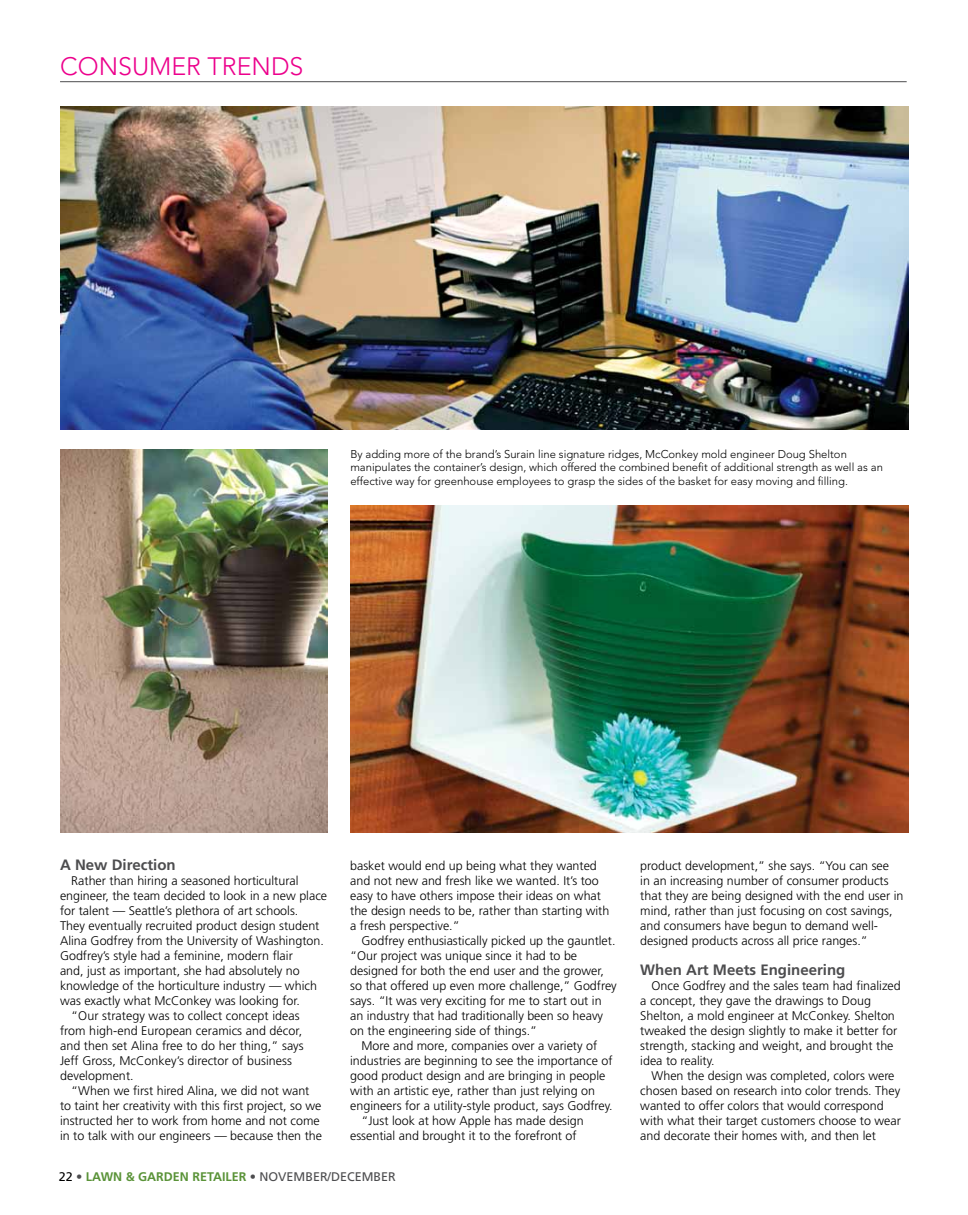
<style>
.page{position:relative;width:968px;height:1215px;background:#fff}
.page>*{position:absolute;margin:0;border:0;box-sizing:border-box;transform-origin:0 0}
.t1{font:300 25px "Avenir LT Std";color:#ec008c}
.t2{font:700 15px "Frutiger LT Std";color:#4d4d4f}
.t3{font:300 12.5px/15px "Frutiger LT Std";color:#000}
.t4{font:12.5px "Frutiger LT Std";color:#4d4d4f}
.t5{font:300 11.25px/13.5px "Avenir LT Std";color:#000}
.s1{color:#000}
.s2{font-weight:700;color:#5a9338}
</style>
<div class="page">
<hr style="left:60px;top:81px;width:846px;height:1px;background:#4d4d4f">
<img style="left:60px;top:107px;width:848px;height:323px">
<img style="left:350px;top:505px;width:558px;height:327px">
<img style="left:60px;top:449px;width:268px;height:383px">
<h1 class="t1" style="left:60px;top:52px;width:178px">Consumer TREN</h1>
<h1 class="t1" style="left:271px;top:52px;width:31px">DS</h1>
<p class="t5" style="left:350px;top:447px;width:534px">By adding more of the brand’s Surain line signature ridges, McConkey mold engineer Doug Shelton manipulates the container’s design, which offered the combined benefit of additional strength as well as an effective way for greenhouse employees to grasp the sides of the basket for easy moving and filling.</p>
<p class="t2" style="left:60px;top:856px;width:117px">A New Direction</p>
<p class="t3" style="left:71px;top:873px;width:229px">Rather than hiring a seasoned horticultural</p>
<p class="t3" style="left:60px;top:888px;width:268px">engineer, the team decided to look in a new place</p>
<p class="t3" style="left:60px;top:903px;width:240px">for talent — Seattle’s plethora of art schools.</p>
<p class="t3" style="left:60px;top:918px;width:261px">They eventually recruited product design student</p>
<p class="t3" style="left:60px;top:933px;width:265px">Alina Godfrey from the University of Washington.</p>
<p class="t3" style="left:60px;top:948px;width:234px">Godfrey’s style had a feminine, modern flair</p>
<p class="t3" style="left:60px;top:963px;width:241px">and, just as important, she had absolutely no</p>
<p class="t3" style="left:60px;top:978px;width:258px">knowledge of the horticulture industry — which</p>
<p class="t3" style="left:60px;top:993px;width:241px">was exactly what McConkey was looking for.</p>
<p class="t3" style="left:71px;top:1008px;width:230px">“Our strategy was to collect concept ideas</p>
<p class="t3" style="left:60px;top:1023px;width:243px">from high-end European ceramics and décor,</p>
<p class="t3" style="left:60px;top:1038px;width:245px">and then set Alina free to do her thing,” says</p>
<p class="t3" style="left:60px;top:1053px;width:233px">Jeff Gross, McConkey’s director of business</p>
<p class="t3" style="left:60px;top:1068px;width:75px">development.</p>
<p class="t3" style="left:71px;top:1083px;width:240px">“When we first hired Alina, we did not want</p>
<p class="t3" style="left:60px;top:1098px;width:263px">to taint her creativity with this first project, so we</p>
<p class="t3" style="left:60px;top:1113px;width:261px">instructed her to work from home and not come</p>
<p class="t3" style="left:60px;top:1128px;width:263px">in to talk with our engineers — because then the</p>
<p class="t3" style="left:350px;top:858px;width:261px">basket would end up being what they wanted and not new and fresh like we wanted. It’s too easy to have others impose their ideas on what the design needs to be, rather than starting with a fresh perspective.”</p>
<p class="t3" style="left:361px;top:933px;width:255px">Godfrey enthusiastically picked up the gauntlet.</p>
<p class="t3" style="left:350px;top:948px;width:228px">“Our project was unique since it had to be</p>
<p class="t3" style="left:350px;top:963px;width:255px">designed for both the end user and the grower,</p>
<p class="t3" style="left:350px;top:978px;width:268px">so that offered up even more challenge,” Godfrey</p>
<p class="t3" style="left:350px;top:993px;width:253px">says. “It was very exciting for me to start out in</p>
<p class="t3" style="left:350px;top:1008px;width:254px">an industry that had traditionally been so heavy</p>
<p class="t3" style="left:350px;top:1023px;width:188px">on the engineering side of things.”</p>
<p class="t3" style="left:361px;top:1038px;width:237px">More and more, companies over a variety of</p>
<p class="t3" style="left:350px;top:1053px;width:264px">industries are beginning to see the importance of</p>
<p class="t3" style="left:350px;top:1068px;width:257px">good product design and are bringing in people</p>
<p class="t3" style="left:350px;top:1083px;width:246px">with an artistic eye, rather than just relying on</p>
<p class="t3" style="left:350px;top:1098px;width:264px">engineers for a utility-style product, says Godfrey.</p>
<p class="t3" style="left:361px;top:1113px;width:224px">“Just look at how Apple has made design</p>
<p class="t3" style="left:350px;top:1128px;width:228px">essential and brought it to the forefront of</p>
<p class="t3" style="left:640px;top:858px;width:265px">product development,” she says. “You can see<br>in an increasing number of consumer products that they are being designed with the end user in mind, rather than just focusing on cost savings, and consumers have begun to demand well&shy;designed products across all price ranges.”</p>
<p class="t2" style="left:640px;top:961px;width:207px">When Art Meets Engineering</p>
<p class="t3" style="left:640px;top:978px;width:262px;text-indent:11px">Once Godfrey and the sales team had finalized a concept, they gave the drawings to Doug Shelton, a mold engineer at McConkey. Shelton tweaked the design slightly to make it better for strength, stacking and weight, and brought the idea to reality.</p>
<p class="t3" style="left:640px;top:1068px;width:262px;text-indent:11px">When the design was completed, colors were chosen based on research into color trends. They wanted to offer colors that would correspond with what their target customers choose to wear and decorate their homes with, and then let</p>
<p class="t4" style="left:59px;top:1169px;width:338px"><span class="s1">22</span> • <span class="s2">LAWN &amp; GARDEN RETAILER</span> • NOVEMBER/DECEMBER</p>
</div>
